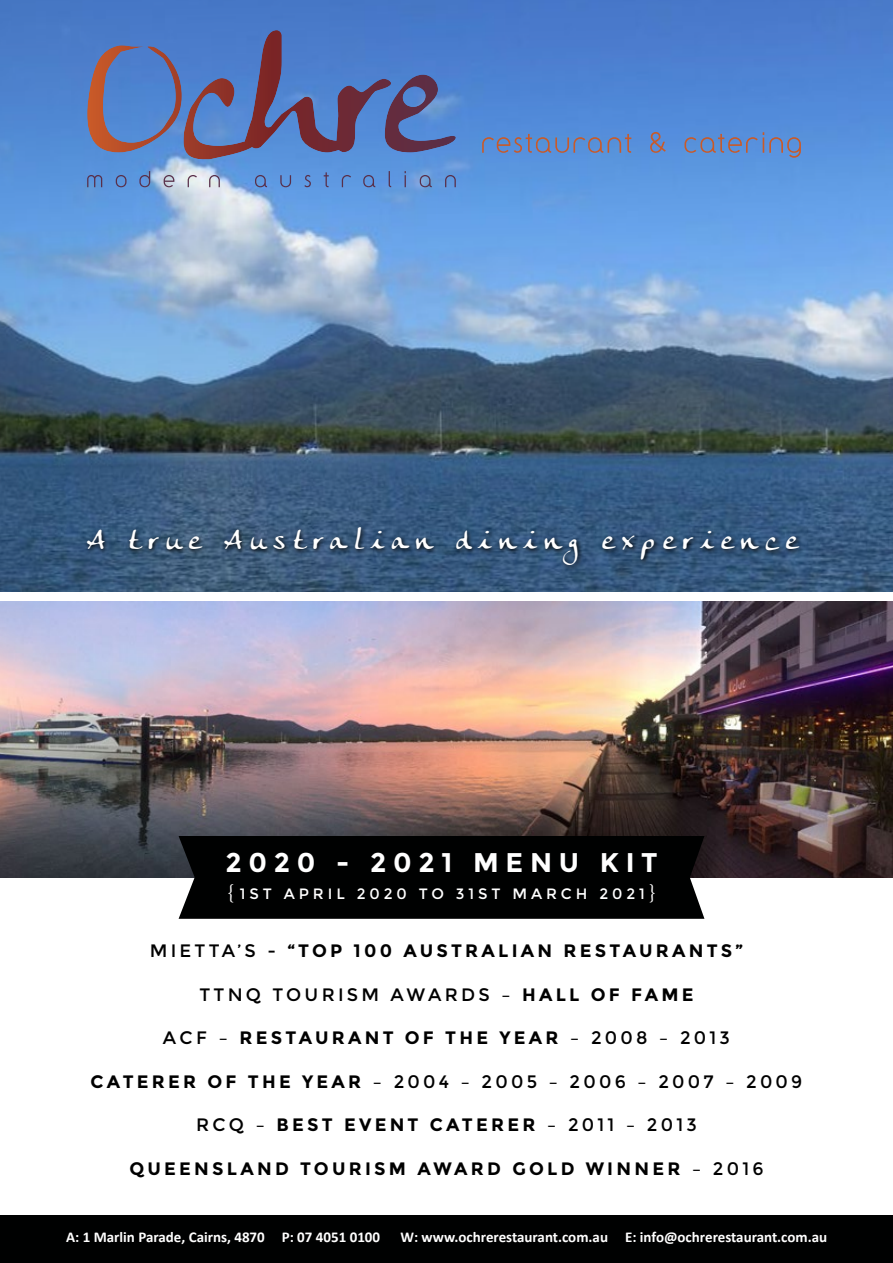
<style>
.page{position:relative;width:893px;height:1263px;background:#fff}
.page>*{position:absolute;margin:0;border:0;box-sizing:border-box;transform-origin:0 0}
.t1{font:27px "Anke Calligraphic FG";letter-spacing:.32em;color:#fff}
.t2{font:700 27px "Montserrat";letter-spacing:.25em;color:#fff}
.t3{font:700 18px "Montserrat";letter-spacing:.18em;color:#000}
.t4{font:18px "Montserrat";letter-spacing:.18em;color:#000}
.t5{font:700 15px "Calibri";color:#fff}
.t6{font:15px "Montserrat";letter-spacing:.26em;color:#fff}
.s1{font-family:"Minion Pro";font-size:21px}
.s2{font-weight:400}
.s3{font-weight:700}
</style>
<div class="page">
<img style="left:0;top:602px;width:893px;height:275px">
<img style="left:0;top:0;width:893px;height:591px">
<svg style="left:482px;top:134px;width:149px;height:19px;background:#6a85b8"></svg>
<svg style="left:650px;top:132px;width:16px;height:21px"></svg>
<svg style="left:684px;top:132px;width:117px;height:26px;background:#6888c1"></svg>
<svg style="left:87px;top:30px;width:304px;height:129px;background:#5e71a9"></svg>
<svg style="left:87px;top:171px;width:369px;height:16px;background:#739ad2"></svg>
<svg style="left:84px;top:525px;width:721px;height:46px;background:#345374"></svg>
<div style="left:179px;top:836px;width:525px;height:83px;background:#000101"></div>
<div style="left:0;top:1215px;width:893px;height:48px;background:#000101"></div>
<h1 class="t1" style="left:87px;top:524px;width:711px">A true Australian dining experience</h1>
<h1 class="t2" style="left:225px;top:851px;width:434px">2020 - 2021 MENU KIT</h1>
<p class="t6" style="left:227px;top:886px;width:430px"><span class="s1">{</span>1ST APRIL 2020 TO 31ST MARCH 2021<span class="s1">}</span></p>
<p class="t3" style="left:150px;top:943px;width:595px"><span class="s2">MIETTA’S -</span> “TOP 100 AUSTRALIAN RESTAURANTS”</p>
<p class="t4" style="left:199px;top:986px;width:496px">TTNQ TOURISM AWARDS – <span class="s3">HALL OF FAME</span></p>
<p class="t3" style="left:163px;top:1030px;width:568px"><span class="s2">ACF –</span> RESTAURANT OF THE YEAR <span class="s2">– 2008 – 2013</span></p>
<p class="t4" style="left:91px;top:1073px;width:713px"><span class="s3">CATERER OF THE YEAR</span> – 2004 – 2005 – 2006 – 2007 – 2009</p>
<p class="t3" style="left:196px;top:1117px;width:502px"><span class="s2">RCQ –</span> BEST EVENT CATERER <span class="s2">– 2011 – 2013</span></p>
<p class="t3" style="left:129px;top:1161px;width:636px">QUEENSLAND TOURISM AWARD GOLD WINNER <span class="s2">– 2016</span></p>
<p class="t5" style="left:66px;top:1232px;width:316px">A: 1 Marlin Parade, Cairns, 4870 P: 07 4051 0100</p>
<p class="t5" style="left:400px;top:1232px;width:428px">W: www.ochrerestaurant.com.au E: info@ochrerestaurant.com.au</p>
</div>
